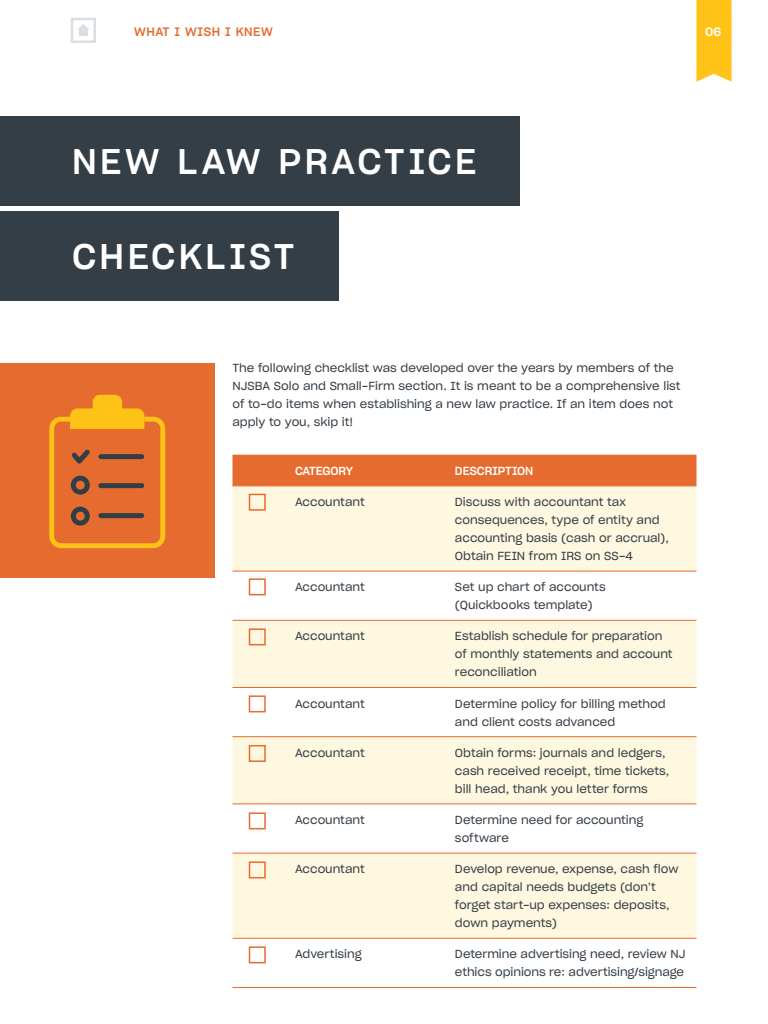
<style>
.page{position:relative;width:768px;height:1024px;background:#fff}
.page>*{position:absolute;margin:0;border:0;box-sizing:border-box;transform-origin:0 0}
.t1{font:35px "Sharp Grotesk Medium 20";letter-spacing:.1em;color:#fff}
.t2{font:12px "Sharp Grotesk Medium 20";letter-spacing:.05em;color:#e66b2e}
.t3{font:12px "Sharp Grotesk Medium 20";color:#fff}
.t4{font:11.5px/18px "Sharp Grotesk Book 20";color:#343e46}
.t5{font:11.5px "Sharp Grotesk Medium 20";color:#fff}
.t6{font:11.5px "Sharp Grotesk Medium 20";letter-spacing:-.025em;color:#fff}
</style>
<div class="page">
<svg style="left:696px;top:0;width:36px;height:82px;background:#ffc629"></svg>
<div style="left:71px;top:18px;width:25px;height:25px;border:2px solid #dbdfe2"></div>
<div style="left:79px;top:29px;width:9px;height:7px;background:#dbdfe2"></div>
<svg style="left:78px;top:24px;width:11px;height:6px"></svg>
<div style="left:0;top:363px;width:214px;height:215px;background:#e66b2e"></div>
<div style="left:0;top:211px;width:339px;height:90px;background:#343e46"></div>
<div style="left:0;top:116px;width:520px;height:90px;background:#343e46"></div>
<div style="left:232px;top:455px;width:464px;height:30px;background:#e66b2e"></div>
<svg style="left:232px;top:486px;width:464px;height:452px;fill:#fff8e1"></svg>
<hr style="left:232px;top:571px;width:52px;height:1px;background:#e66b2e">
<hr style="left:284px;top:571px;width:160px;height:1px;background:#e66b2e">
<hr style="left:444px;top:571px;width:252px;height:1px;background:#e66b2e">
<hr style="left:232px;top:620px;width:52px;height:1px;background:#e66b2e">
<hr style="left:284px;top:620px;width:160px;height:1px;background:#e66b2e">
<hr style="left:444px;top:620px;width:252px;height:1px;background:#e66b2e">
<hr style="left:232px;top:687px;width:52px;height:1px;background:#e66b2e">
<hr style="left:284px;top:687px;width:160px;height:1px;background:#e66b2e">
<hr style="left:444px;top:687px;width:252px;height:1px;background:#e66b2e">
<hr style="left:232px;top:736px;width:52px;height:1px;background:#e66b2e">
<hr style="left:284px;top:736px;width:160px;height:1px;background:#e66b2e">
<hr style="left:444px;top:736px;width:252px;height:1px;background:#e66b2e">
<hr style="left:232px;top:803px;width:52px;height:1px;background:#e66b2e">
<hr style="left:284px;top:803px;width:160px;height:1px;background:#e66b2e">
<hr style="left:444px;top:803px;width:252px;height:1px;background:#e66b2e">
<hr style="left:232px;top:853px;width:52px;height:1px;background:#e66b2e">
<hr style="left:284px;top:853px;width:160px;height:1px;background:#e66b2e">
<hr style="left:444px;top:853px;width:252px;height:1px;background:#e66b2e">
<hr style="left:232px;top:938px;width:52px;height:1px;background:#e66b2e">
<hr style="left:284px;top:938px;width:160px;height:1px;background:#e66b2e">
<hr style="left:444px;top:938px;width:252px;height:1px;background:#e66b2e">
<hr style="left:232px;top:987px;width:52px;height:1px;background:#e66b2e">
<hr style="left:284px;top:987px;width:160px;height:1px;background:#e66b2e">
<hr style="left:444px;top:987px;width:252px;height:1px;background:#e66b2e">
<hr style="left:232px;top:485px;width:52px;height:1px;background:#e66b2e">
<hr style="left:284px;top:485px;width:160px;height:1px;background:#e66b2e">
<hr style="left:444px;top:485px;width:252px;height:1px;background:#e66b2e">
<div style="left:249px;top:494px;width:17px;height:17px;border:2px solid #e66b2e"></div>
<div style="left:249px;top:578px;width:17px;height:17px;border:2px solid #e66b2e"></div>
<div style="left:249px;top:628px;width:17px;height:17px;border:2px solid #e66b2e"></div>
<div style="left:249px;top:695px;width:17px;height:17px;border:2px solid #e66b2e"></div>
<div style="left:249px;top:745px;width:17px;height:17px;border:2px solid #e66b2e"></div>
<div style="left:249px;top:812px;width:17px;height:17px;border:2px solid #e66b2e"></div>
<div style="left:249px;top:861px;width:17px;height:17px;border:2px solid #e66b2e"></div>
<div style="left:249px;top:946px;width:17px;height:17px;border:2px solid #e66b2e"></div>
<div style="left:49px;top:417px;width:116px;height:131px;border:5px solid #ffc217;border-radius:10px"></div>
<svg style="left:70px;top:395px;width:74px;height:34px"></svg>
<svg style="left:70px;top:449px;width:75px;height:77px"></svg>
<p class="t2" style="left:134px;top:21px;width:141px">WHAT I WISH I KNEW</p>
<p class="t3" style="left:705px;top:21px;width:18px">06</p>
<h1 class="t1" style="left:72px;top:132px;width:406px">NEW LAW PRACTICE</h1>
<h1 class="t1" style="left:72px;top:227px;width:224px">CHECKLIST</h1>
<p class="t4" style="left:232px;top:358px;width:450px">The following checklist was developed over the years by members of the NJSBA Solo and Small-Firm section. It is meant to be a comprehensive list of to-do items when establishing a new law practice. If an item does not apply to you, skip it!</p>
<p class="t6" style="left:295px;top:461px;width:60px">CATEGORY</p>
<p class="t5" style="left:455px;top:461px;width:80px">DESCRIPTION</p>
<p class="t4" style="left:295px;top:492px;width:71px">Accountant</p>
<p class="t4" style="left:455px;top:492px;width:215px">Discuss with accountant tax consequences, type of entity and accounting basis (cash or accrual),<br>Obtain FEIN from IRS on SS-4</p>
<p class="t4" style="left:295px;top:577px;width:71px">Accountant</p>
<p class="t4" style="left:455px;top:577px;width:152px">Set up chart of accounts (Quickbooks template)</p>
<p class="t4" style="left:295px;top:627px;width:71px">Accountant</p>
<p class="t4" style="left:455px;top:627px;width:219px">Establish schedule for preparation of monthly statements and account reconciliation</p>
<p class="t4" style="left:295px;top:694px;width:71px">Accountant</p>
<p class="t4" style="left:455px;top:694px;width:212px">Determine policy for billing method and client costs advanced</p>
<p class="t4" style="left:295px;top:743px;width:71px">Accountant</p>
<p class="t4" style="left:455px;top:743px;width:216px">Obtain forms: journals and ledgers, cash received receipt, time tickets, bill head, thank you letter forms</p>
<p class="t4" style="left:295px;top:810px;width:71px">Accountant</p>
<p class="t4" style="left:455px;top:810px;width:190px">Determine need for accounting software</p>
<p class="t4" style="left:295px;top:859px;width:71px">Accountant</p>
<p class="t4" style="left:455px;top:859px;width:225px">Develop revenue, expense, cash flow and capital needs budgets (don’t forget start-up expenses: deposits, down payments)</p>
<p class="t4" style="left:295px;top:945px;width:68px">Advertising</p>
<p class="t4" style="left:455px;top:945px;width:232px">Determine advertising need, review NJ ethics opinions re: advertising/signage</p>
</div>
